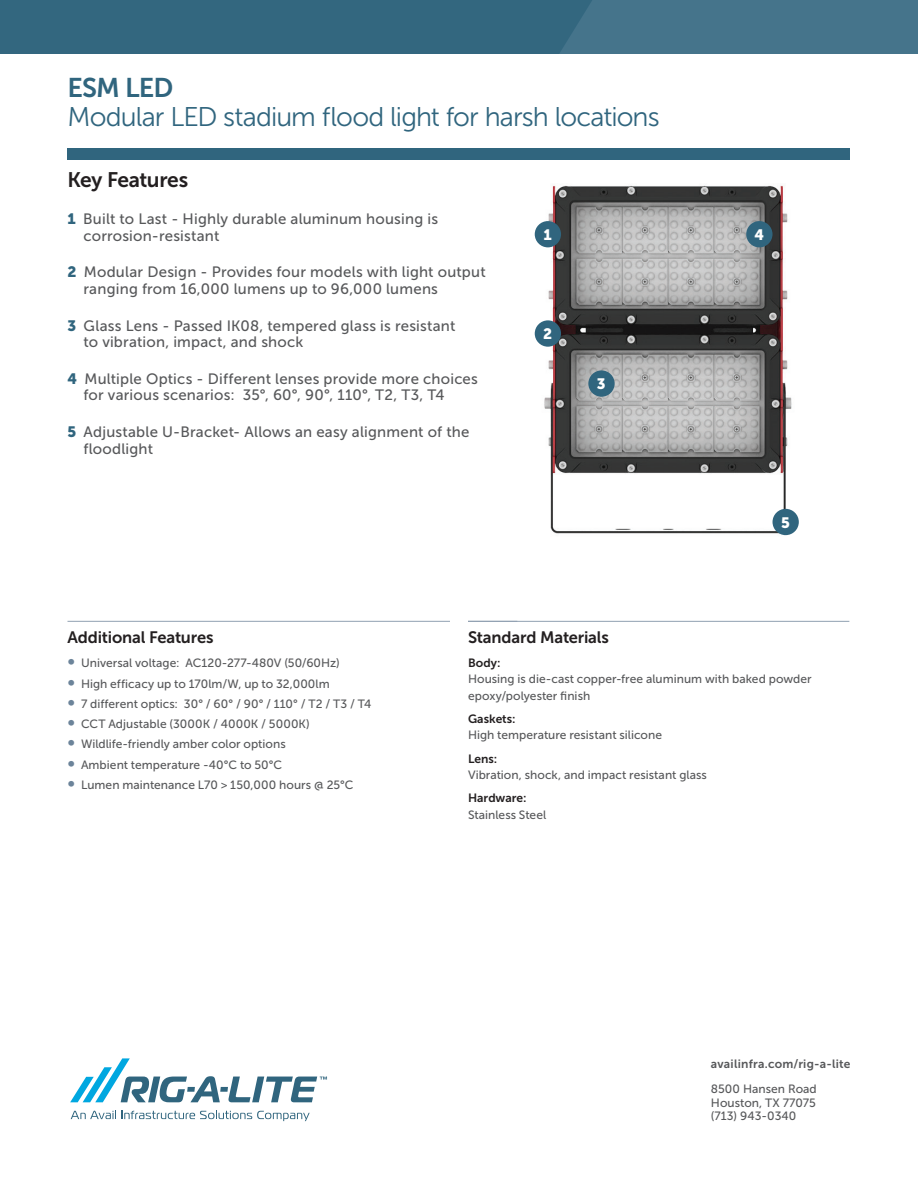
<style>
.page{position:relative;width:918px;height:1188px;background:#fff}
.page>*{position:absolute;margin:0;border:0;box-sizing:border-box;transform-origin:0 0}
.t1{font:27px "Museo Sans 300";letter-spacing:-.035em;color:#30657e}
.t2{font:27px "Museo Sans 700";letter-spacing:-.035em;color:#30657e}
.t3{font:21px "Museo Sans 700";letter-spacing:-.025em;color:#231f20}
.t4{font:16.5px "Museo Sans 700";letter-spacing:-.01em;color:#231f20}
.t5{font:15px/16.5px "Museo Sans 500";letter-spacing:.015em;color:#57585a}
.t6{font:15px "Museo Sans 900";color:#fff}
.t7{font:12px/20.2px "Museo Sans 500";letter-spacing:.005em;color:#57585a}
.t8{font:12px "Museo Sans 700";letter-spacing:.005em;color:#231f20}
.t9{font:12px "Museo Sans 700";letter-spacing:.02em;color:#57585a}
.s1{font-family:"Museo Sans 900";color:#30657e}
.s2{font-family:"Museo Sans 700";font-size:15px;color:#6c849a}
</style>
<div class="page">
<img style="left:534px;top:185px;width:265px;height:351px">
<hr style="left:68px;top:621px;width:449px;height:1px;background:#90a0b1">
<div style="left:68px;top:148px;width:782px;height:12px;background:#30657e"></div>
<div style="left:535px;top:221px;width:26px;height:26px;background:#30657e;border-radius:50%"></div>
<div style="left:535px;top:320px;width:26px;height:27px;background:#30657e;border-radius:50%"></div>
<div style="left:588px;top:370px;width:27px;height:27px;background:#30657e;border-radius:50%"></div>
<div style="left:773px;top:509px;width:26px;height:26px;background:#30657e;border-radius:50%"></div>
<div style="left:746px;top:221px;width:27px;height:26px;background:#30657e;border-radius:50%"></div>
<hr style="left:468px;top:621px;width:381px;height:1px;background:#90a0b1">
<svg style="left:71px;top:1111px;width:239px;height:10px"></svg>
<svg style="left:70px;top:1058px;width:257px;height:44px"></svg>
<div style="left:0;top:0;width:918px;height:54px;background:#45748b"></div>
<div style="left:0;top:0;width:592px;height:54px;background:#33677f"></div>
<div style="left:450px;top:602px;width:18px;height:54px;background:#fff"></div>
<h1 class="t2" style="left:68px;top:73px;width:107px">ESM LED</h1>
<h1 class="t1" style="left:68px;top:102px;width:594px">Modular LED stadium flood light for harsh locations</h1>
<h2 class="t3" style="left:68px;top:168px;width:122px">Key Features</h2>
<p class="t5" style="left:84px;top:211px;width:356px;text-indent:-16px"><span class="s1">1</span> Built to Last - Highly durable aluminum housing is corrosion-resistant</p>
<p class="t5" style="left:84px;top:264px;width:404px;text-indent:-16px"><span class="s1">2</span> Modular Design - Provides four models with light output ranging from 16,000 lumens up to 96,000 lumens</p>
<p class="t5" style="left:84px;top:317px;width:373px;text-indent:-16px"><span class="s1">3</span> Glass Lens - Passed IK08, tempered glass is resistant to vibration, impact, and shock</p>
<p class="t5" style="left:84px;top:370px;width:396px;text-indent:-16px"><span class="s1">4</span> Multiple Optics - Different lenses provide more choices for various scenarios: 35°, 60°, 90°, 110°, T2, T3, T4</p>
<p class="t5" style="left:84px;top:424px;width:388px;text-indent:-16px"><span class="s1">5</span> Adjustable U-Bracket- Allows an easy alignment of the floodlight</p>
<p class="t6" style="left:544px;top:226px;width:10px">1</p>
<p class="t6" style="left:543px;top:325px;width:11px">2</p>
<p class="t6" style="left:597px;top:375px;width:10px">3</p>
<p class="t6" style="left:754px;top:226px;width:11px">4</p>
<p class="t6" style="left:781px;top:514px;width:10px">5</p>
<h3 class="t4" style="left:68px;top:628px;width:148px">Additional Features</h3>
<p class="t7" style="left:68px;top:653px;width:305px"><span class="s2">∞</span> Universal voltage: AC120-277-480V (50/60Hz)<br><span class="s2">∞</span> High efficacy up to 170lm/W, up to 32,000lm<br><span class="s2">∞</span> 7 different optics: 30° / 60° / 90° / 110° / T2 / T3 / T4 <span class="s2">∞</span> CCT Adjustable (3000K / 4000K / 5000K)<br><span class="s2">∞</span> Wildlife-friendly amber color options<br><span class="s2">∞</span> Ambient temperature -40°C to 50°C<br><span class="s2">∞</span> Lumen maintenance L70 &gt; 150,000 hours @ 25°C</p>
<h3 class="t4" style="left:468px;top:628px;width:143px">Standard Materials</h3>
<p class="t8" style="left:468px;top:656px;width:34px">Body:</p>
<p class="t7" style="left:468px;top:671px;width:345px;line-height:16.5px">Housing is die-cast copper-free aluminum with baked powder epoxy/polyester finish</p>
<p class="t8" style="left:468px;top:712px;width:49px">Gaskets:</p>
<p class="t7" style="left:468px;top:725px;width:196px">High temperature resistant silicone</p>
<p class="t8" style="left:468px;top:752px;width:31px">Lens:</p>
<p class="t7" style="left:468px;top:765px;width:240px">Vibration, shock, and impact resistant glass</p>
<p class="t8" style="left:468px;top:791px;width:60px">Hardware:</p>
<p class="t7" style="left:468px;top:805px;width:80px">Stainless Steel</p>
<p class="t9" style="left:711px;top:1057px;width:141px">availinfra.com/rig-a-lite</p>
<p class="t7" style="left:711px;top:1083px;width:107px;line-height:13.5px;text-align:justify">8500 Hansen Road Houston, TX 77075 (713) 943-0340</p>
</div>
